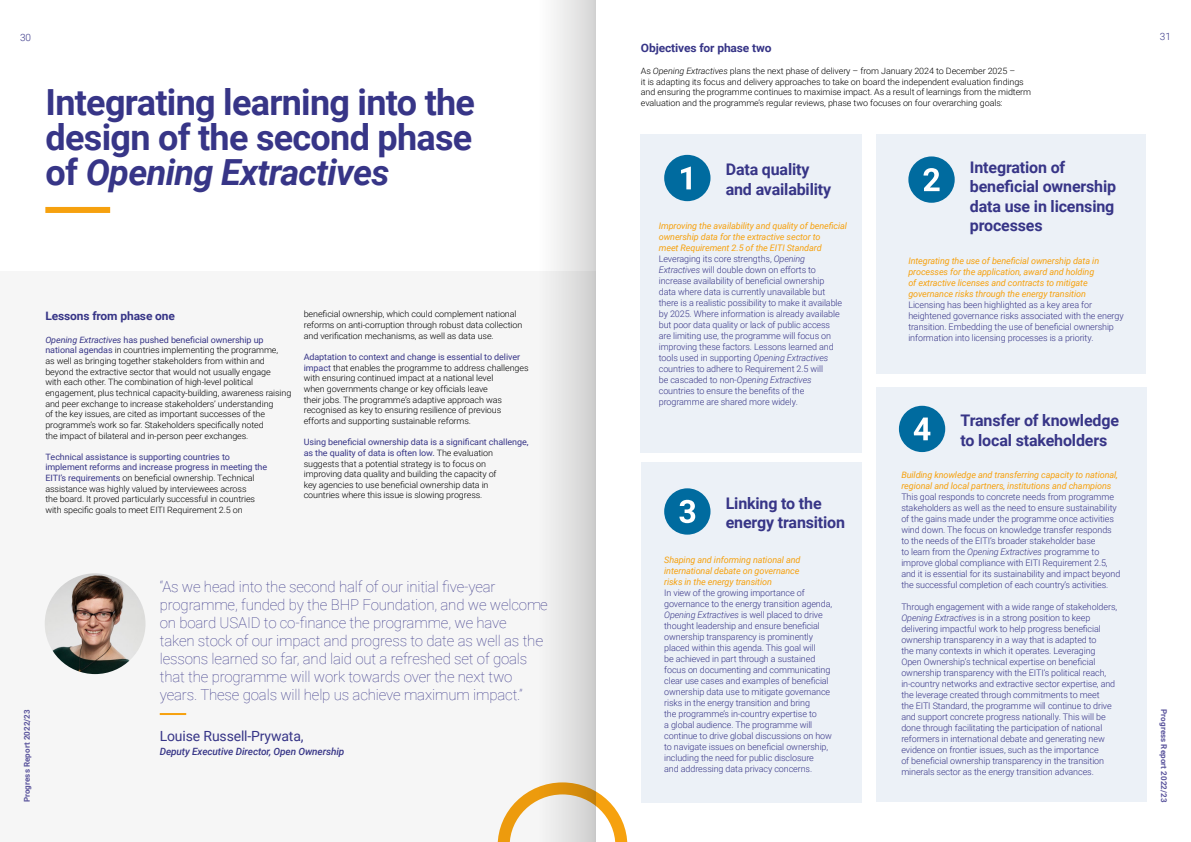
<style>
.page{position:relative;width:1191px;height:842px;background:#fff}
.page>*{position:absolute;margin:0;border:0;box-sizing:border-box;transform-origin:0 0}
.t1{font:700 36px/35px "Roboto";letter-spacing:-.02em;color:#373587;text-align:justify}
.t2{font:700 16px/19.2px "Roboto";letter-spacing:-.01em;color:#373587}
.t3{font:100 15px/18px "Roboto";letter-spacing:-.01em;color:#373587}
.t4{font:14px "Roboto";letter-spacing:-.01em;color:#373587}
.t5{font:700 11.6px "Roboto";letter-spacing:-.01em;color:#373587}
.t6{font:italic 500 10px "Roboto";letter-spacing:-.01em;color:#373587}
.t7{font:300 10px "Roboto";color:#373587}
.t8{font:300 9px/11px "Roboto";letter-spacing:-.01em;color:#373587}
.t9{font:italic 9px/11px "Roboto";letter-spacing:-.01em;color:#f6a10e}
.t10{font:300 8.7px/10.6px "Roboto";letter-spacing:-.01em;color:#000}
.t11{font:700 8px "Roboto";letter-spacing:.01em;color:#5a549c}
.s1{font-style:italic}
.s2{font-weight:400;font-style:italic;color:#f6a10e}
.s3{font-weight:400;color:#373587}
.s4{font-weight:400;font-style:italic;color:#373587}
</style>
<div class="page">
<div style="left:641px;top:462px;width:221px;height:340px;background:#ecf1f7"></div>
<div style="left:664px;top:488px;width:46px;height:47px;background:#006b9f;border-radius:50%"></div>
<svg style="left:679px;top:500px;width:16px;height:23px"></svg>
<div style="left:641px;top:134px;width:221px;height:318px;background:#ecf1f7"></div>
<div style="left:664px;top:155px;width:46px;height:46px;background:#006b9f;border-radius:50%"></div>
<svg style="left:681px;top:167px;width:10px;height:22px"></svg>
<div style="left:876px;top:134px;width:269px;height:239px;background:#ecf1f7"></div>
<div style="left:908px;top:156px;width:46px;height:47px;background:#006b9f;border-radius:50%"></div>
<svg style="left:923px;top:168px;width:16px;height:23px"></svg>
<div style="left:876px;top:387px;width:270px;height:415px;background:#ecf1f7"></div>
<div style="left:899px;top:406px;width:46px;height:46px;background:#006b9f;border-radius:50%"></div>
<svg style="left:913px;top:418px;width:17px;height:22px"></svg>
<div style="left:0;top:271px;width:595px;height:571px;background:#f6f6f6"></div>
<img style="left:45px;top:573px;width:100px;height:101px;border-radius:50px">
<svg style="left:497px;top:782px;width:130px;height:60px"></svg>
<div style="left:45px;top:207px;width:65px;height:6px;background:#f6a10e"></div>
<hr style="left:160px;top:713px;width:26px;height:2px;background:#f6a10e">
<div style="left:538px;top:0;width:57px;height:842px;background:linear-gradient(to right,#faf8f6,#d1d0ce)"></div>
<p class="t7" style="left:20px;top:31px;width:12px">30</p>
<p class="t7" style="left:1160px;top:29px;width:12px">31</p>
<p class="t5" style="left:641px;top:40px;width:132px">Objectives for phase two</p>
<p class="t10" style="left:641px;top:65px;width:392px">As <span class="s1">Opening Extractives</span> plans the next phase of delivery – from January 2024 to December 2025 –<br>it is adapting its focus and delivery approaches to take on board the independent evaluation findings and ensuring the programme continues to maximise impact. As a result of learnings from the midterm evaluation and the programme’s regular reviews, phase two focuses on four overarching goals:</p>
<h1 class="t1" style="left:46px;top:83px;width:431px">Integrating learning into the design of the second phase of <span class="s1">Opening Extractives</span></h1>
<h2 class="t2" style="left:970px;top:157px;width:148px">Integration of beneficial ownership data use in licensing processes</h2>
<p class="t9" style="left:908px;top:255px;width:192px">Integrating the use of beneficial ownership data in processes for the application, award and holding of extractive licenses and contracts to mitigate governance risks through the energy transition</p>
<p class="t8" style="left:908px;top:299px;width:217px">Licensing has been highlighted as a key area for heightened governance risks associated with the energy transition. Embedding the use of beneficial ownership information into licensing processes is a priority.</p>
<h2 class="t2" style="left:726px;top:159px;width:107px">Data quality and availability</h2>
<p class="t8" style="left:659px;top:220px;width:190px"><span class="s2">Improving the availability and quality of beneficial ownership data for the extractive sector to<br>meet Requirement 2.5 of the EITI Standard </span>Leveraging its core strengths, <span class="s1">Opening Extractives</span> will double down on efforts to increase availability of beneficial ownership<br>data where data is currently unavailable but there is a realistic possibility to make it available by 2025. Where information is already available but poor data quality or lack of public access<br>are limiting use, the programme will focus on improving these factors. Lessons learned and tools used in supporting <span class="s1">Opening Extractives </span>countries to adhere to Requirement 2.5 will<br>be cascaded to non-<span class="s1">Opening Extractives </span>countries to ensure the benefits of the programme are shared more widely.</p>
<p class="t10" style="left:304px;top:309px;width:220px">beneficial ownership, which could complement national reforms on anti-corruption through robust data collection and verification mechanisms, as well as data use.</p>
<p class="t10" style="left:304px;top:351px;width:226px"><span class="s3">Adaptation to context and change is essential to deliver impact</span> that enables the programme to address challenges with ensuring continued impact at a national level<br>when governments change or key officials leave<br>their jobs. The programme’s adaptive approach was recognised as key to ensuring resilience of previous efforts and supporting sustainable reforms.</p>
<p class="t10" style="left:304px;top:436px;width:226px"><span class="s3">Using beneficial ownership data is a significant challenge, as the quality of data is often low.</span> The evaluation suggests that a potential strategy is to focus on<br>improving data quality and building the capacity of<br>key agencies to use beneficial ownership data in<br>countries where this issue is slowing progress.</p>
<p class="t5" style="left:45px;top:308px;width:131px">Lessons from phase one</p>
<p class="t10" style="left:45px;top:334px;width:247px"><span class="s4">Opening Extractives</span> <span class="s3">has pushed beneficial ownership up national agendas</span> in countries implementing the programme,<br>as well as bringing together stakeholders from within and beyond the extractive sector that would not usually engage<br>with each other. The combination of high-level political engagement, plus technical capacity-building, awareness raising and peer exchange to increase stakeholders’ understanding<br>of the key issues, are cited as important successes of the programme’s work so far. Stakeholders specifically noted<br>the impact of bilateral and in-person peer exchanges.</p>
<p class="t10" style="left:45px;top:451px;width:223px"><span class="s3">Technical assistance is supporting countries to implement reforms and increase progress in meeting the EITI’s requirements</span> on beneficial ownership. Technical assistance was highly valued by interviewees across<br>the board. It proved particularly successful in countries with specific goals to meet EITI Requirement 2.5 on</p>
<h2 class="t2" style="left:960px;top:410px;width:160px">Transfer of knowledge to local stakeholders</h2>
<p class="t9" style="left:901px;top:469px;width:218px">Building knowledge and transferring capacity to national, regional and local partners, institutions and champions</p>
<p class="t8" style="left:901px;top:491px;width:220px">This goal responds to concrete needs from programme stakeholders as well as the need to ensure sustainability of the gains made under the programme once activities wind down. The focus on knowledge transfer responds to the needs of the EITI’s broader stakeholder base<br>to learn from the <span class="s1">Opening Extractives</span> programme to improve global compliance with EITI Requirement 2.5, and it is essential for its sustainability and impact beyond the successful completion of each country’s activities.</p>
<p class="t8" style="left:901px;top:601px;width:217px">Through engagement with a wide range of stakeholders, <span class="s1">Opening Extractives</span> is in a strong position to keep delivering impactful work to help progress beneficial ownership transparency in a way that is adapted to<br>the many contexts in which it operates. Leveraging Open Ownership’s technical expertise on beneficial ownership transparency with the EITI’s political reach, in-country networks and extractive sector expertise, and the leverage created through commitments to meet<br>the EITI Standard, the programme will continue to drive and support concrete progress nationally. This will be done through facilitating the participation of national reformers in international debate and generating new evidence on frontier issues, such as the importance<br>of beneficial ownership transparency in the transition minerals sector as the energy transition advances.</p>
<h2 class="t2" style="left:726px;top:493px;width:121px">Linking to the energy transition</h2>
<p class="t9" style="left:664px;top:554px;width:138px;text-align:justify">Shaping and informing national and international debate on governance risks in the energy transition</p>
<p class="t8" style="left:664px;top:587px;width:169px">In view of the growing importance of governance to the energy transition agenda, <span class="s1">Opening Extractives</span> is well placed to drive thought leadership and ensure beneficial ownership transparency is prominently placed within this agenda. This goal will<br>be achieved in part through a sustained focus on documenting and communicating clear use cases and examples of beneficial ownership data use to mitigate governance risks in the energy transition and bring<br>the programme’s in-country expertise to<br>a global audience. The programme will continue to drive global discussions on how to navigate issues on beneficial ownership, including the need for public disclosure<br>and addressing data privacy concerns.</p>
<p class="t3" style="left:160px;top:577px;width:390px">“As we head into the second half of our initial five-year programme, funded by the BHP Foundation, and we welcome on board USAID to co-finance the programme, we have<br>taken stock of our impact and progress to date as well as the lessons learned so far, and laid out a refreshed set of goals that the programme will work towards over the next two years. These goals will help us achieve maximum impact.”</p>
<h3 class="t4" style="left:160px;top:726px;width:145px">Louise Russell-Prywata,</h3>
<p class="t6" style="left:160px;top:745px;width:186px">Deputy Executive Director, Open Ownership</p>
<p class="t11" style="left:21px;top:802px;width:95px;rotate:-90deg">Progress Report 2022/23</p>
<p class="t11" style="left:1169px;top:709px;width:95px;rotate:90deg">Progress Report 2022/23</p>
</div>
